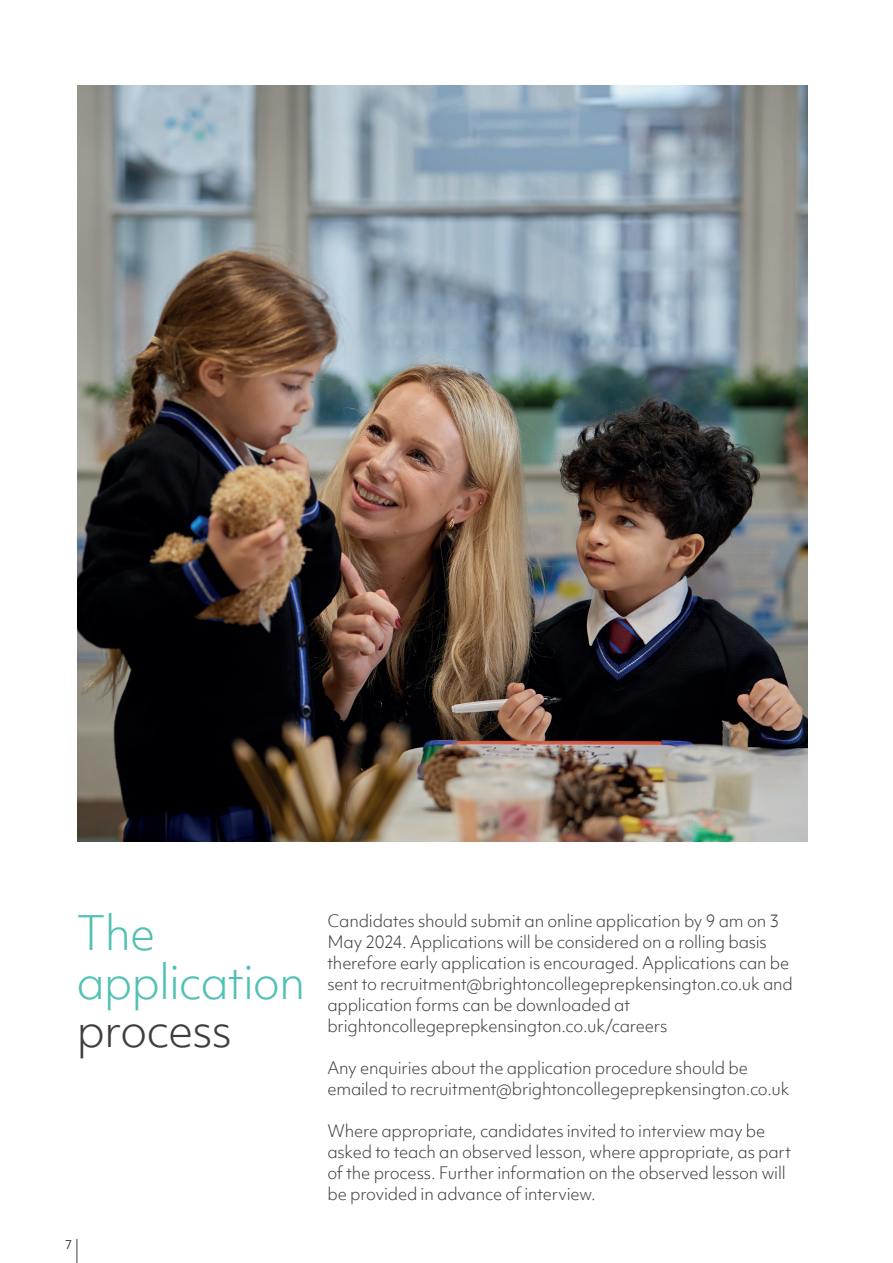
<style>
.page{position:relative;width:893px;height:1263px;background:#fff}
.page>*{position:absolute;margin:0;border:0;box-sizing:border-box;transform-origin:0 0}
.t1{font:300 45.45px/48.6px "Objektiv Mk 1";letter-spacing:-.025em;color:#50c1b4;scale:.96 1}
.t2{font:300 45.45px "Objektiv Mk 1";letter-spacing:-.02em;color:#3e3e3f;scale:.96 1}
.t3{font:300 16.5px/21px "Objektiv Mk 1";letter-spacing:-.01em;color:#3e3e3f;scale:.96 1}
.t4{font:12px "Objektiv Mk 1";color:#3e3e3f}
</style>
<div class="page">
<img style="left:77px;top:85px;width:731px;height:756px">
<svg style="left:77px;top:1239px;width:1px;height:24px"></svg>
<h1 class="t1" style="left:76px;top:908px;width:240px">The application</h1>
<h1 class="t2" style="left:76px;top:999px;width:163px">process</h1>
<p class="t4" style="left:65px;top:1236px;width:9px">7</p>
<p class="t3" style="left:327px;top:910px;width:486px">Candidates should submit an online application by 9 am on 3<br>May 2024. Applications will be considered on a rolling basis therefore early application is encouraged. Applications can be sent to recruitment@brightoncollegeprepkensington.co.uk and application forms can be downloaded at brightoncollegeprepkensington.co.uk/careers</p>
<p class="t3" style="left:327px;top:1057px;width:483px">Any enquiries about the application procedure should be emailed to recruitment@brightoncollegeprepkensington.co.uk</p>
<p class="t3" style="left:327px;top:1120px;width:484px">Where appropriate, candidates invited to interview may be asked to teach an observed lesson, where appropriate, as part of the process. Further information on the observed lesson will be provided in advance of interview.</p>
</div>
